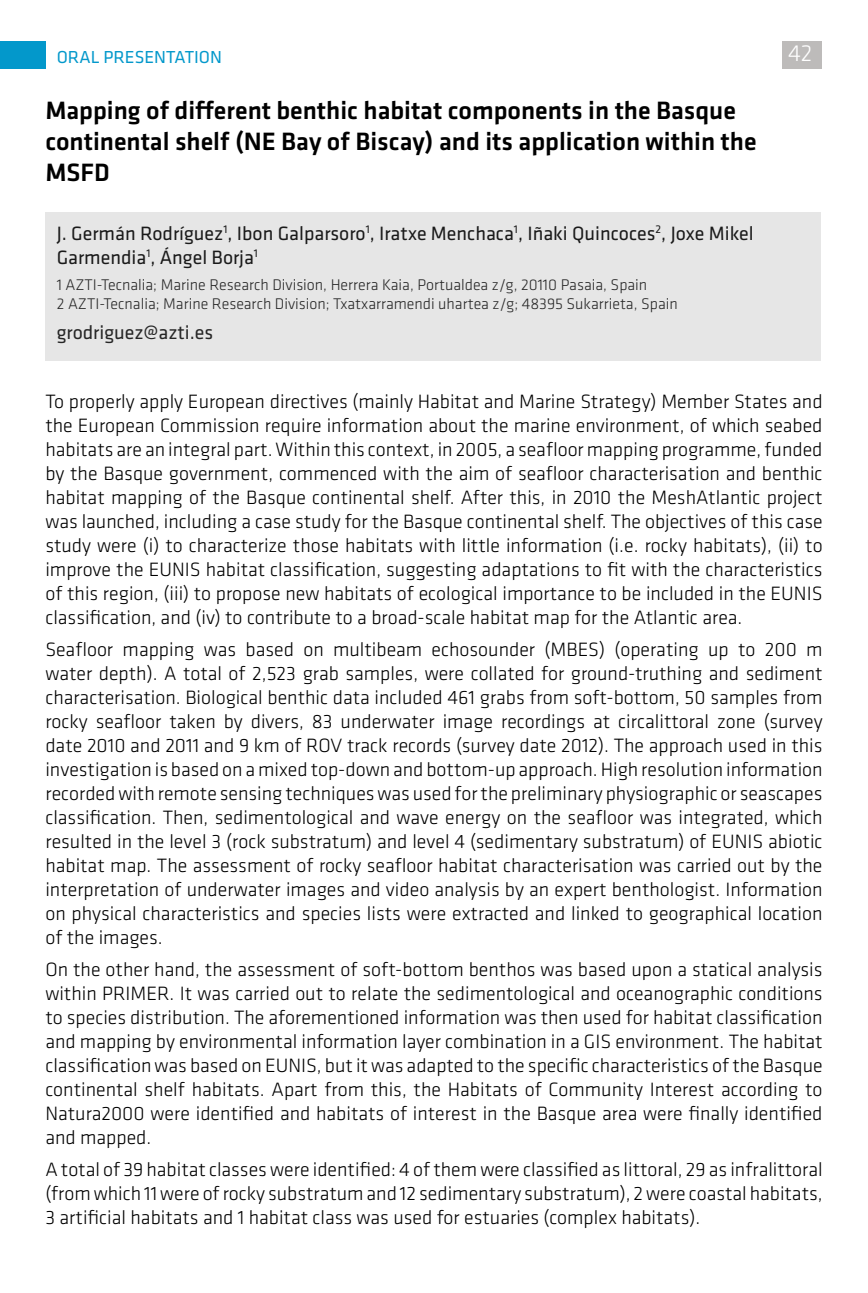
<style>
.page{position:relative;width:868px;height:1293px;background:#fff}
.page>*{position:absolute;margin:0;border:0;box-sizing:border-box;transform-origin:0 0}
.t1{font:500 26px/31.2px "Klavika";color:#000}
.t2{font:300 24px "Klavika";color:#fff}
.t3{font:300 20px/24px "Klavika";color:#000;text-align:justify}
.t4{font:20px/24px "Klavika";color:#1a1a1a}
.t5{font:20px "Klavika";color:#262626}
.t6{font:18px "Klavika";color:#0398cb}
.t7{font:300 16px/19.2px "Klavika";color:#262626}
</style>
<div class="page">
<div style="left:782px;top:41px;width:39px;height:27px;background:#bdbbba"></div>
<div style="left:0;top:41px;width:45px;height:27px;background:#0398cb"></div>
<div style="left:45px;top:212px;width:775px;height:149px;background:#e6e6e6"></div>
<p class="t6" style="left:57px;top:45px;width:167px">ORAL PRESENTATION</p>
<p class="t2" style="left:787px;top:39px;width:26px">42</p>
<h1 class="t1" style="left:45px;top:94px;width:712px">Mapping of different benthic habitat components in the Basque continental shelf (NE Bay of Biscay) and its application within the<br>MSFD</h1>
<p class="t4" style="left:57px;top:221px;width:698px">J. Germán Rodríguez<sup>1</sup>, Ibon Galparsoro<sup>1</sup>, Iratxe Menchaca<sup>1</sup>, Iñaki Quincoces<sup>2</sup>, Joxe Mikel<br>Garmendia<sup>1</sup>, Ángel Borja<sup>1</sup></p>
<p class="t7" style="left:57px;top:275px;width:622px">1 AZTI-Tecnalia; Marine Research Division, Herrera Kaia, Portualdea z/g, 20110 Pasaia, Spain<br>2 AZTI-Tecnalia; Marine Research Division; Txatxarramendi uhartea z/g; 48395 Sukarrieta, Spain</p>
<p class="t5" style="left:57px;top:319px;width:158px">grodriguez@azti.es</p>
<p class="t3" style="left:45px;top:389px;width:778px">To properly apply European directives (mainly Habitat and Marine Strategy) Member States and the European Commission require information about the marine environment, of which seabed habitats are an integral part. Within this context, in 2005, a seafloor mapping programme, funded by the Basque government, commenced with the aim of seafloor characterisation and benthic habitat mapping of the Basque continental shelf. After this, in 2010 the MeshAtlantic project was launched, including a case study for the Basque continental shelf. The objectives of this case study were (i) to characterize those habitats with little information (i.e. rocky habitats), (ii) to improve the EUNIS habitat classification, suggesting adaptations to fit with the characteristics of this region, (iii) to propose new habitats of ecological importance to be included in the EUNIS classification, and (iv) to contribute to a broad-scale habitat map for the Atlantic area.</p>
<p class="t3" style="left:45px;top:637px;width:778px">Seafloor mapping was based on multibeam echosounder (MBES) (operating up to 200 m water depth). A total of 2,523 grab samples, were collated for ground-truthing and sediment characterisation. Biological benthic data included 461 grabs from soft-bottom, 50 samples from rocky seafloor taken by divers, 83 underwater image recordings at circalittoral zone (survey date 2010 and 2011 and 9 km of ROV track records (survey date 2012). The approach used in this investigation is based on a mixed top-down and bottom-up approach. High resolution information recorded with remote sensing techniques was used for the preliminary physiographic or seascapes classification. Then, sedimentological and wave energy on the seafloor was integrated, which resulted in the level 3 (rock substratum) and level 4 (sedimentary substratum) of EUNIS abiotic habitat map. The assessment of rocky seafloor habitat characterisation was carried out by the interpretation of underwater images and video analysis by an expert benthologist. Information on physical characteristics and species lists were extracted and linked to geographical location of the images.</p>
<p class="t3" style="left:45px;top:957px;width:778px">On the other hand, the assessment of soft-bottom benthos was based upon a statical analysis within PRIMER. It was carried out to relate the sedimentological and oceanographic conditions to species distribution. The aforementioned information was then used for habitat classification and mapping by environmental information layer combination in a GIS environment. The habitat classification was based on EUNIS, but it was adapted to the specific characteristics of the Basque continental shelf habitats. Apart from this, the Habitats of Community Interest according to Natura2000 were identified and habitats of interest in the Basque area were finally identified and mapped.</p>
<p class="t3" style="left:45px;top:1157px;width:778px">A total of 39 habitat classes were identified: 4 of them were classified as littoral, 29 as infralittoral (from which 11 were of rocky substratum and 12 sedimentary substratum), 2 were coastal habitats, 3 artificial habitats and 1 habitat class was used for estuaries (complex habitats).</p>
</div>
